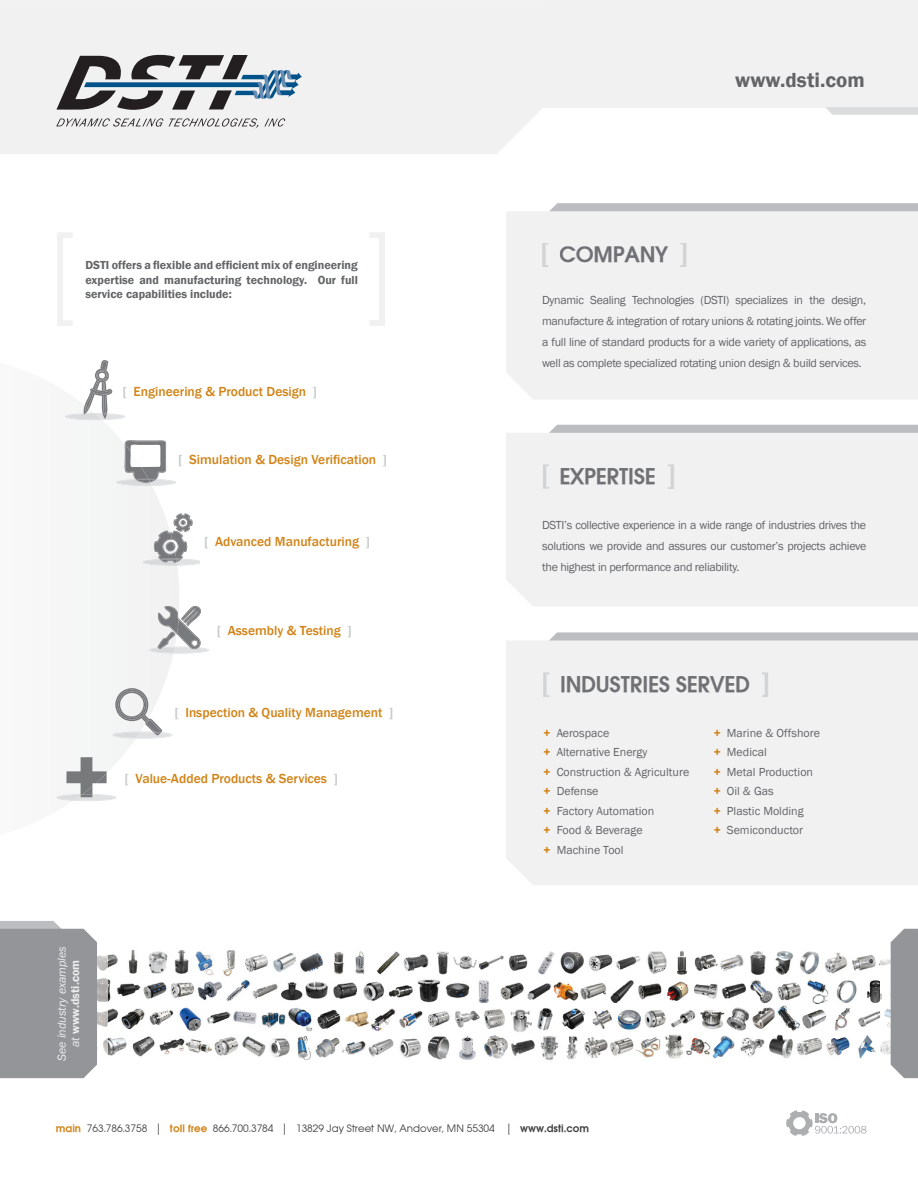
<style>
.page{position:relative;width:918px;height:1188px;background:#fff}
.page>*{position:absolute;margin:0;border:0;box-sizing:border-box;transform-origin:0 0}
.t1{font:23.85px "Avant Garde ITCTT Demi";letter-spacing:-.01em;color:#707174}
.t2{font:600 21px "Franklin Gothic";color:#636466}
.t3{font:500 13.5px "Franklin Gothic";color:#d18316}
.t4{font:12px/19.5px "Franklin Gothic";color:#636466}
.t5{font:600 12px/14.4px "Franklin Gothic";color:#636466;text-align:justify}
.t6{font:italic 12px/13.5px "Franklin Gothic";color:#eceded;text-align:center}
.t7{font:11.25px "Avant Garde ITCTT Book";color:#404041}
.s1{font-weight:600;color:#c6c8ca}
.s2{font-weight:600;font-style:normal}
.s3{font-family:"Franklin Gothic";font-weight:600;font-size:29.1px;color:#d1d3d4}
.s4{font-weight:800;color:#d18316}
.s5{font-family:"Avant Garde ITCTT Demi";color:#d18316}
.s6{font-family:"Avant Garde ITCTT Demi"}
</style>
<div class="page">
<div style="left:0;top:0;width:544px;height:154px;background:#f1f1f2"></div>
<div style="left:544px;top:0;width:374px;height:107px;background:#f1f1f2"></div>
<svg style="left:825px;top:107px;width:93px;height:8px"></svg>
<img style="left:107px;top:950px;width:774px;height:111px">
<svg style="left:550px;top:632px;width:368px;height:8px;background:#bfc1c3"></svg>
<div style="left:506px;top:640px;width:412px;height:245px;background:#f1f1f2"></div>
<svg style="left:549px;top:425px;width:369px;height:8px;background:#bdbfc2"></svg>
<div style="left:506px;top:433px;width:412px;height:173px;background:#f1f1f2"></div>
<svg style="left:550px;top:203px;width:368px;height:8px;background:#bcbec1"></svg>
<div style="left:506px;top:211px;width:412px;height:188px;background:#f1f1f2"></div>
<img style="left:65px;top:413px;width:19px;height:7px">
<svg style="left:84px;top:360px;width:41px;height:60px"></svg>
<img style="left:115px;top:688px;width:33px;height:36px">
<svg style="left:136px;top:718px;width:37px;height:21px"></svg>
<img style="left:66px;top:757px;width:41px;height:37px">
<img style="left:57px;top:794px;width:16px;height:7px">
<svg style="left:73px;top:773px;width:44px;height:28px"></svg>
<img style="left:158px;top:606px;width:4px;height:26px">
<svg style="left:162px;top:606px;width:47px;height:48px"></svg>
<img style="left:157px;top:632px;width:18px;height:17px">
<img style="left:154px;top:530px;width:5px;height:29px">
<img style="left:142px;top:559px;width:17px;height:7px">
<svg style="left:159px;top:513px;width:41px;height:53px"></svg>
<img style="left:116px;top:479px;width:9px;height:7px">
<svg style="left:125px;top:440px;width:51px;height:46px"></svg>
<svg style="left:543px;top:464px;width:6px;height:25px"></svg>
<div style="left:561px;top:468px;width:94px;height:16px;background:#f1f1f2"></div>
<div style="left:668px;top:464px;width:6px;height:25px;background:#f1f1f2"></div>
<svg style="left:56px;top:55px;width:246px;height:55px"></svg>
<svg style="left:56px;top:118px;width:107px;height:9px"></svg>
<svg style="left:169px;top:118px;width:116px;height:10px"></svg>
<div style="left:543px;top:673px;width:6px;height:24px;background:#f1f1f2"></div>
<div style="left:562px;top:676px;width:187px;height:17px;background:#f1f1f2"></div>
<div style="left:762px;top:673px;width:6px;height:24px;background:#f1f1f2"></div>
<div style="left:542px;top:243px;width:6px;height:24px;background:#f1f1f2"></div>
<div style="left:560px;top:246px;width:109px;height:17px;background:#f1f1f2"></div>
<div style="left:680px;top:243px;width:7px;height:24px;background:#f1f1f2"></div>
<svg style="left:786px;top:1110px;width:81px;height:26px"></svg>
<svg style="left:0;top:921px;width:107px;height:157px;background:#a0a2a4"></svg>
<div style="left:58px;top:946px;width:10px;height:115px;background:#939598"></div>
<div style="left:72px;top:1037px;width:7px;height:10px;background:#939598"></div>
<div style="left:71px;top:961px;width:8px;height:73px;background:#939598"></div>
<svg style="left:881px;top:929px;width:37px;height:149px"></svg>
<p class="t5" style="left:85px;top:258px;width:274px">DSTI offers a flexible and efficient mix of engineering expertise and manufacturing technology. Our full service capabilities include:</p>
<p class="t3" style="left:123px;top:384px;width:196px"><span class="s1">[</span> Engineering &amp; Product Design <span class="s1">]</span></p>
<p class="t3" style="left:178px;top:451px;width:210px"><span class="s1">[</span> Simulation &amp; Design Verification <span class="s1">]</span></p>
<p class="t3" style="left:204px;top:534px;width:167px"><span class="s1">[</span> Advanced Manufacturing <span class="s1">]</span></p>
<p class="t3" style="left:217px;top:623px;width:136px"><span class="s1">[</span> Assembly &amp; Testing <span class="s1">]</span></p>
<p class="t3" style="left:175px;top:704px;width:220px"><span class="s1">[</span> Inspection &amp; Quality Management <span class="s1">]</span></p>
<p class="t3" style="left:125px;top:771px;width:214px"><span class="s1">[</span> Value-Added Products &amp; Services <span class="s1">]</span></p>
<p class="t6" style="left:55px;top:1061px;width:116px;rotate:-90deg">See industry examples at <span class="s2">www.dsti.com</span></p>
<h2 class="t2" style="left:735px;top:68px;width:131px">www.dsti.com</h2>
<h1 class="t1" style="left:541px;top:241px;width:149px"><span class="s3">[</span> COMPANY <span class="s3">]</span></h1>
<p class="t4" style="left:542px;top:290px;width:326px;line-height:21px;text-align:justify">Dynamic Sealing Technologies (DSTI) specializes in the design, manufacture &amp; integration of rotary unions &amp; rotating joints. We offer a full line of standard products for a wide variety of applications, as well as complete specialized rotating union design &amp; build services.</p>
<h1 class="t1" style="left:560px;top:462px;width:118px">EXPERTISE <span class="s3">]</span></h1>
<p class="t4" style="left:542px;top:514px;width:326px;line-height:21px;text-align:justify">DSTI’s collective experience in a wide range of industries drives the solutions we provide and assures our customer’s projects achieve the highest in performance and reliability.</p>
<h1 class="t1" style="left:542px;top:670px;width:229px"><span class="s3">[</span> INDUSTRIES SERVED <span class="s3">]</span></h1>
<p class="t4" style="left:544px;top:723px;width:147px"><span class="s4">+</span> Aerospace<br><span class="s4">+</span> Alternative Energy<br><span class="s4">+</span> Construction &amp; Agriculture <span class="s4">+</span> Defense<br><span class="s4">+</span> Factory Automation<br><span class="s4">+</span> Food &amp; Beverage<br><span class="s4">+</span> Machine Tool</p>
<p class="t4" style="left:714px;top:723px;width:108px"><span class="s4">+</span> Marine &amp; Offshore <span class="s4">+</span> Medical<br><span class="s4">+</span> Metal Production <span class="s4">+</span> Oil &amp; Gas<br><span class="s4">+</span> Plastic Molding<br><span class="s4">+</span> Semiconductor</p>
<p class="t7" style="left:56px;top:1122px;width:535px"><span class="s5">main</span> 763.786.3758 | <span class="s5">toll free</span> 866.700.3784 | 13829 Jay Street NW, Andover, MN 55304 | <span class="s6">www.dsti.com</span></p>
</div>
